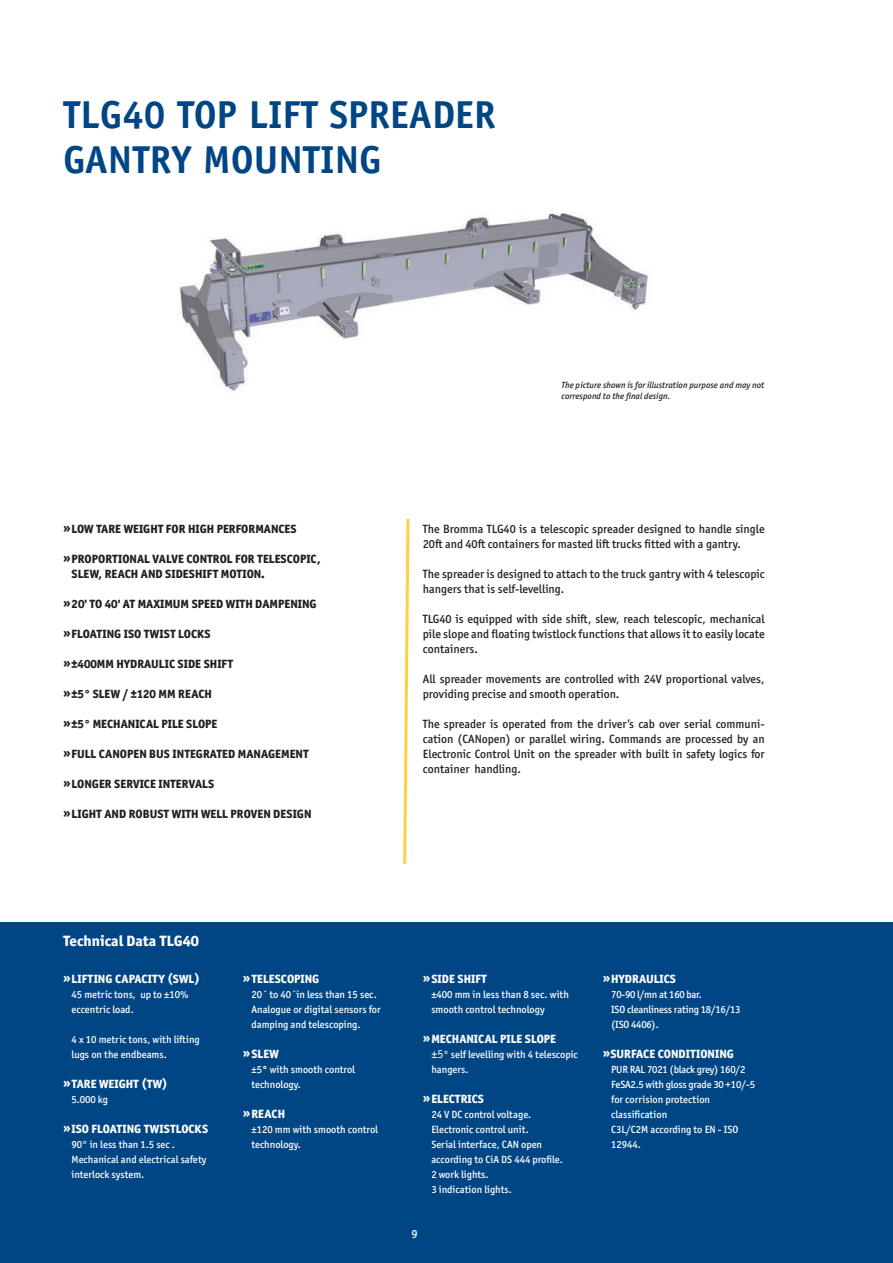
<style>
.page{position:relative;width:893px;height:1263px;background:#fff}
.page>*{position:absolute;margin:0;border:0;box-sizing:border-box;transform-origin:0 0}
.t1{font:700 39px/45px "Officina Sans";color:#014684}
.t2{font:800 15px "Officina Sans ITC Pro";color:#fff}
.t3{font:500 12px/15px "Officina Sans ITC Pro";color:#231f20}
.t4{font:800 12px/15px "Officina Sans ITC Pro";color:#231f20}
.t5{font:800 12px "Officina Sans ITC Pro";color:#fff}
.t6{font:500 12px "Officina Sans ITC Pro";color:#fff}
.t7{font:500 10.5px/15px "Officina Sans ITC Pro";color:#fff}
.t8{font:500 10.5px/15px "Officina Sans ITC Pro";letter-spacing:-.02em;color:#fff}
.t9{font:italic 500 9px/10.8px "Officina Sans ITC Pro";color:#231f20}
.s1{font-weight:800}
.s2{font-weight:400;font-size:12px}
</style>
<div class="page">
<div style="left:0;top:923px;width:893px;height:340px;background:#014684"></div>
<svg style="left:403px;top:519px;width:7px;height:345px"></svg>
<img style="left:179px;top:213px;width:469px;height:178px">
<h1 class="t1" style="left:63px;top:91px;width:434px">TLG40 TOP LIFT SPREADER<br>GANTRY MOUNTING</h1>
<p class="t9" style="left:561px;top:380px;width:204px">The picture shown is for illustration purpose and may not correspond to the final design.</p>
<p class="t4" style="left:63px;top:521px;width:235px">» LOW TARE WEIGHT FOR HIGH PERFORMANCES</p>
<p class="t4" style="left:72px;top:551px;width:251px;text-indent:-9px">» PROPORTIONAL VALVE CONTROL FOR TELESCOPIC,<br>SLEW, REACH AND SIDESHIFT MOTION.</p>
<p class="t4" style="left:63px;top:596px;width:255px">» 20' TO 40' AT MAXIMUM SPEED WITH DAMPENING</p>
<p class="t4" style="left:63px;top:626px;width:149px">» FLOATING ISO TWIST LOCKS</p>
<p class="t4" style="left:63px;top:656px;width:172px">» ±400MM HYDRAULIC SIDE SHIFT</p>
<p class="t4" style="left:63px;top:686px;width:150px">» ±5° SLEW / ±120 MM REACH</p>
<p class="t4" style="left:63px;top:716px;width:156px">» ±5° MECHANICAL PILE SLOPE</p>
<p class="t4" style="left:63px;top:746px;width:247px">» FULL CANOPEN BUS INTEGRATED MANAGEMENT</p>
<p class="t4" style="left:63px;top:776px;width:153px">» LONGER SERVICE INTERVALS</p>
<p class="t4" style="left:63px;top:806px;width:250px">» LIGHT AND ROBUST WITH WELL PROVEN DESIGN</p>
<p class="t3" style="left:423px;top:521px;width:343px">The Bromma TLG40 is a telescopic spreader designed to handle single<br>20ft and 40ft containers for masted lift trucks fitted with a gantry.</p>
<p class="t3" style="left:423px;top:566px;width:343px">The spreader is designed to attach to the truck gantry with 4 telescopic hangers that is self-levelling.</p>
<p class="t3" style="left:423px;top:611px;width:343px;text-align:justify">TLG40 is equipped with side shift, slew, reach telescopic, mechanical pile slope and floating twistlock functions that allows it to easily locate containers.</p>
<p class="t3" style="left:423px;top:671px;width:343px">All spreader movements are controlled with 24V proportional valves, providing precise and smooth operation.</p>
<p class="t3" style="left:423px;top:716px;width:343px;text-align:justify">The spreader is operated from the driver’s cab over serial communi&shy;cation (CANopen) or parallel wiring. Commands are processed by an Electronic Control Unit on the spreader with built in safety logics for container handling.</p>
<p class="t2" style="left:63px;top:931px;width:137px">Technical Data TLG40</p>
<p class="t5" style="left:63px;top:971px;width:138px">» LIFTING CAPACITY (SWL)</p>
<p class="t7" style="left:72px;top:986px;width:118px">45 metric tons, up to ±10% eccentric load.</p>
<p class="t7" style="left:72px;top:1031px;width:130px">4 x 10 metric tons, with lifting lugs on the endbeams.</p>
<p class="t5" style="left:63px;top:1076px;width:106px">» TARE WEIGHT (TW)</p>
<p class="t7" style="left:72px;top:1091px;width:38px">5.000 kg</p>
<p class="t5" style="left:63px;top:1121px;width:147px">» ISO FLOATING TWISTLOCKS</p>
<p class="t7" style="left:72px;top:1136px;width:136px">90° in less than 1.5 sec .<br>Mechanical and electrical safety interlock system.</p>
<p class="t5" style="left:243px;top:971px;width:78px">» TELESCOPING</p>
<p class="t7" style="left:251px;top:986px;width:131px">20´ to 40´in less than 15 sec.<br>Analogue or digital sensors for damping and telescoping.</p>
<p class="t5" style="left:243px;top:1046px;width:38px">» SLEW</p>
<p class="t7" style="left:251px;top:1061px;width:105px">±5<span class="s1">°</span> with smooth control technology.</p>
<p class="t5" style="left:243px;top:1106px;width:44px">» REACH</p>
<p class="t7" style="left:251px;top:1121px;width:128px">±120 mm with smooth control technology.</p>
<p class="t5" style="left:423px;top:971px;width:66px">» SIDE SHIFT</p>
<p class="t7" style="left:431px;top:986px;width:139px">±400 mm in less than 8 sec. with smooth control technology</p>
<p class="t5" style="left:423px;top:1031px;width:135px">» MECHANICAL PILE SLOPE</p>
<p class="t7" style="left:431px;top:1046px;width:148px"><span class="s2">±5</span>° self levelling with 4 telescopic hangers.</p>
<p class="t5" style="left:423px;top:1091px;width:63px">» ELECTRICS</p>
<p class="t7" style="left:431px;top:1106px;width:133px">24 V DC control voltage.<br>Electronic control unit.<br>Serial interface, CAN open according to CiA DS 444 profile.<br>2 work lights.<br>3 indication lights.</p>
<p class="t6" style="left:412px;top:1226px;width:8px">9</p>
<p class="t5" style="left:603px;top:971px;width:75px">» HYDRAULICS</p>
<p class="t8" style="left:611px;top:986px;width:131px">70-90 l/mn at 160 bar.<br>ISO cleanliness rating 18/16/13 (ISO 4406).</p>
<p class="t5" style="left:603px;top:1046px;width:133px">»SURFACE CONDITIONING</p>
<p class="t7" style="left:611px;top:1061px;width:145px">PUR RAL 7021 (black grey) 160/2<br>FeSA2.5 with gloss grade 30 +10/-5 for corrision protection classification<br>C3L/C2M according to EN - ISO<br>12944.</p>
</div>
